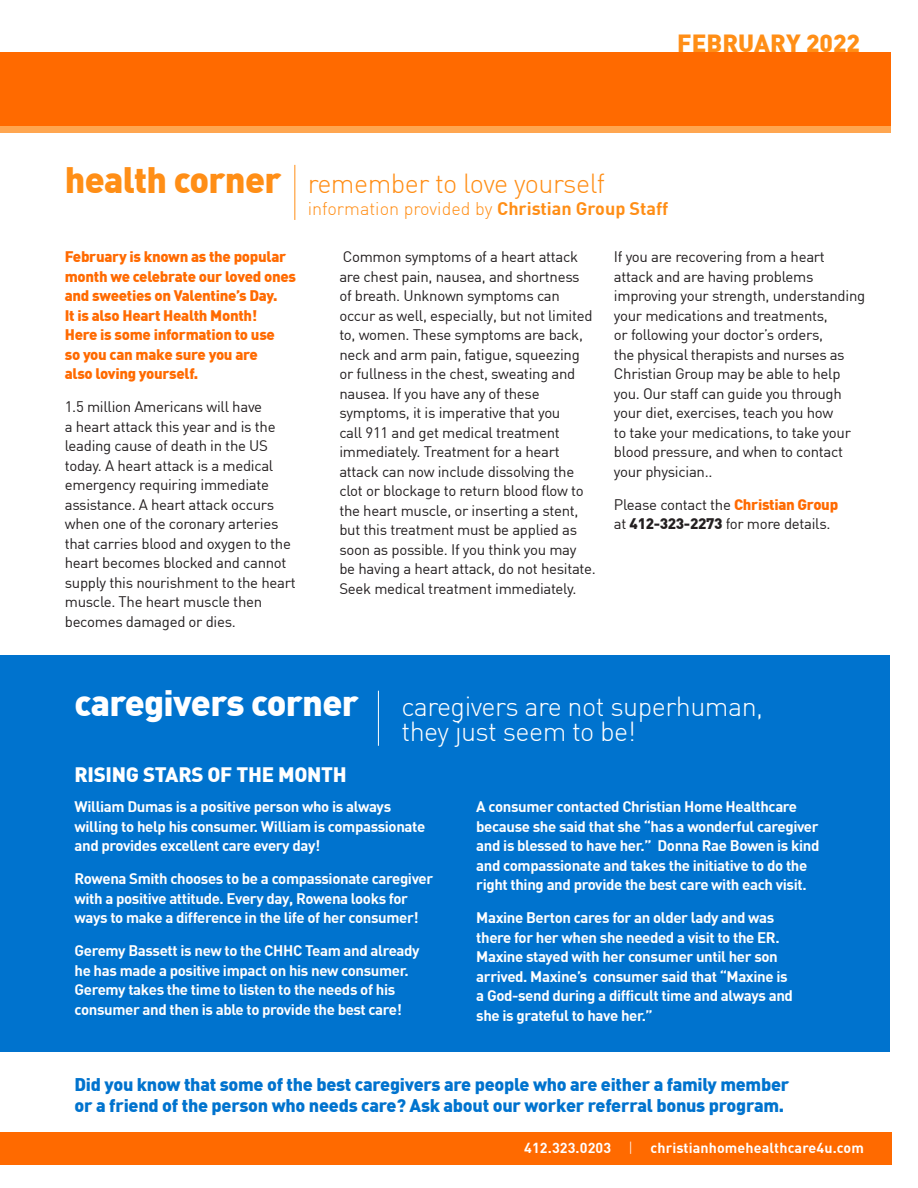
<style>
.page{position:relative;width:918px;height:1188px;background:#fff}
.page>*{position:absolute;margin:0;border:0;box-sizing:border-box;transform-origin:0 0}
.t1{font:300 27px/24.6px "DIN";letter-spacing:-.02em;color:#fff}
.t2{font:300 27px "DIN";letter-spacing:-.02em;color:#ff8e16}
.t3{font:900 24.3px "DIN";color:#ff8e16}
.Body_Copy{font:900 20.4px "DIN";letter-spacing:-.015em;color:#fff}
.Body_Copy-2{font:900 18px/21px "DIN";letter-spacing:-.015em;color:#0073ce}
.t4{font:300 18px "DIN";color:#ff8e16}
.Body_Copy-3{font:15px/19.5px "DIN";letter-spacing:-.02em;color:#231f20}
.Body_Copy-4{font:700 15px/19.5px "DIN";letter-spacing:-.025em;color:#fff}
.Body_Copy-5{font:900 15px/19.5px "DIN";letter-spacing:-.02em;color:#ff6a00}
.t5{font:700 14.25px "DIN";letter-spacing:.01em;color:#fff}
.t6{font:500 12px "DIN";letter-spacing:-.02em;color:#fff}
.s1{font-weight:900;font-size:36px}
.s2{font-weight:700}
.s3{font-weight:900;color:#ff6a00}
.s4{font-weight:900}
.s5{font-weight:300}
</style>
<div class="page">
<svg style="left:0;top:125px;width:891px;height:7px;background:#ff9d44"></svg>
<div style="left:0;top:52px;width:891px;height:73px;background:#ff6a00"></div>
<div style="left:1px;top:1132px;width:891px;height:32px;background:#ff6a00"></div>
<div style="left:0;top:655px;width:890px;height:397px;background:#0073ce"></div>
<hr style="left:378px;top:691px;width:1px;height:55px;background:#fff">
<hr style="left:295px;top:165px;width:1px;height:55px;background:#ff8e16">
<h2 class="t3" style="left:677px;top:27px;width:184px">FEBRUARY 2022</h2>
<p class="t2" style="left:65px;top:167px;width:542px"><span class="s1">health corner</span> remember to love yourself</p>
<p class="t4" style="left:308px;top:197px;width:362px">information provided by <span class="s2">Christian Group Staff</span></p>
<p class="Body_Copy-5" style="left:65px;top:247px;width:233px">February is known as the popular month we celebrate our loved ones and sweeties on Valentine’s Day.<br>It is also Heart Health Month!<br>Here is some information to use<br>so you can make sure you are<br>also loving yourself.</p>
<p class="Body_Copy-3" style="left:65px;top:397px;width:232px">1.5 million Americans will have<br>a heart attack this year and is the leading cause of death in the US today. A heart attack is a medical emergency requiring immediate assistance. A heart attack occurs when one of the coronary arteries that carries blood and oxygen to the heart becomes blocked and cannot supply this nourishment to the heart muscle. The heart muscle then becomes damaged or dies.</p>
<p class="Body_Copy-3" style="left:339px;top:247px;width:258px">Common symptoms of a heart attack are chest pain, nausea, and shortness of breath. Unknown symptoms can occur as well, especially, but not limited to, women. These symptoms are back, neck and arm pain, fatigue, squeezing or fullness in the chest, sweating and nausea. If you have any of these symptoms, it is imperative that you<br>call 911 and get medical treatment immediately. Treatment for a heart attack can now include dissolving the clot or blockage to return blood flow to the heart muscle, or inserting a stent, but this treatment must be applied as soon as possible. If you think you may be having a heart attack, do not hesitate.<br>Seek medical treatment immediately.</p>
<p class="Body_Copy-3" style="left:614px;top:247px;width:253px">If you are recovering from a heart attack and are having problems improving your strength, understanding your medications and treatments,<br>or following your doctor’s orders,<br>the physical therapists and nurses as Christian Group may be able to help you. Our staff can guide you through your diet, exercises, teach you how<br>to take your medications, to take your blood pressure, and when to contact your physician..</p>
<p class="Body_Copy-3" style="left:614px;top:495px;width:226px">Please contact the <span class="s3">Christian Group </span>at <span class="s4">412-323-2273</span> for more details.</p>
<p class="t1" style="left:402px;top:694px;width:363px;text-indent:-327px"><span class="s1">caregivers corner</span> caregivers are not superhuman, they just seem to be!</p>
<p class="Body_Copy" style="left:75px;top:761px;width:274px">RISING STARS OF THE MONTH</p>
<p class="Body_Copy-4" style="left:75px;top:796px;width:352px">William Dumas is a positive person who is always willing to help his consumer. William is compassionate and provides excellent care every day!</p>
<p class="Body_Copy-4" style="left:75px;top:868px;width:360px">Rowena Smith chooses to be a compassionate caregiver with a positive attitude. Every day, Rowena looks for ways to make a difference in the life of her consumer!</p>
<p class="Body_Copy-4" style="left:75px;top:940px;width:347px">Geremy Bassett is new to the CHHC Team and already he has made a positive impact on his new consumer.<br>Geremy takes the time to listen to the needs of his consumer and then is able to provide the best care!</p>
<p class="Body_Copy-4" style="left:476px;top:796px;width:345px">A consumer contacted Christian Home Healthcare because she said that she “has a wonderful caregiver and is blessed to have her.” Donna Rae Bowen is kind and compassionate and takes the initiative to do the right thing and provide the best care with each visit.</p>
<p class="Body_Copy-4" style="left:476px;top:907px;width:318px">Maxine Berton cares for an older lady and was there for her when she needed a visit to the ER.<br>Maxine stayed with her consumer until her son arrived. Maxine’s consumer said that “Maxine is a God-send during a difficult time and always and she is grateful to have her.”</p>
<p class="Body_Copy-2" style="left:75px;top:1073px;width:716px">Did you know that some of the best caregivers are people who are either a family member or a friend of the person who needs care? Ask about our worker referral bonus program.</p>
<p class="t5" style="left:629px;top:1139px;width:237px"><span class="s5">|</span> christianhomehealthcare4u.com</p>
<p class="t5" style="left:524px;top:1139px;width:89px">412.323.0203</p>
<p class="t6" style="left:595px;top:1143px;width:101px"><span class="s5">|</span> tel 412.323.0203</p>
<p class="t6" style="left:706px;top:1143px;width:182px"><span class="s5">|</span> christianhomehealthcare4u.com</p>
</div>
